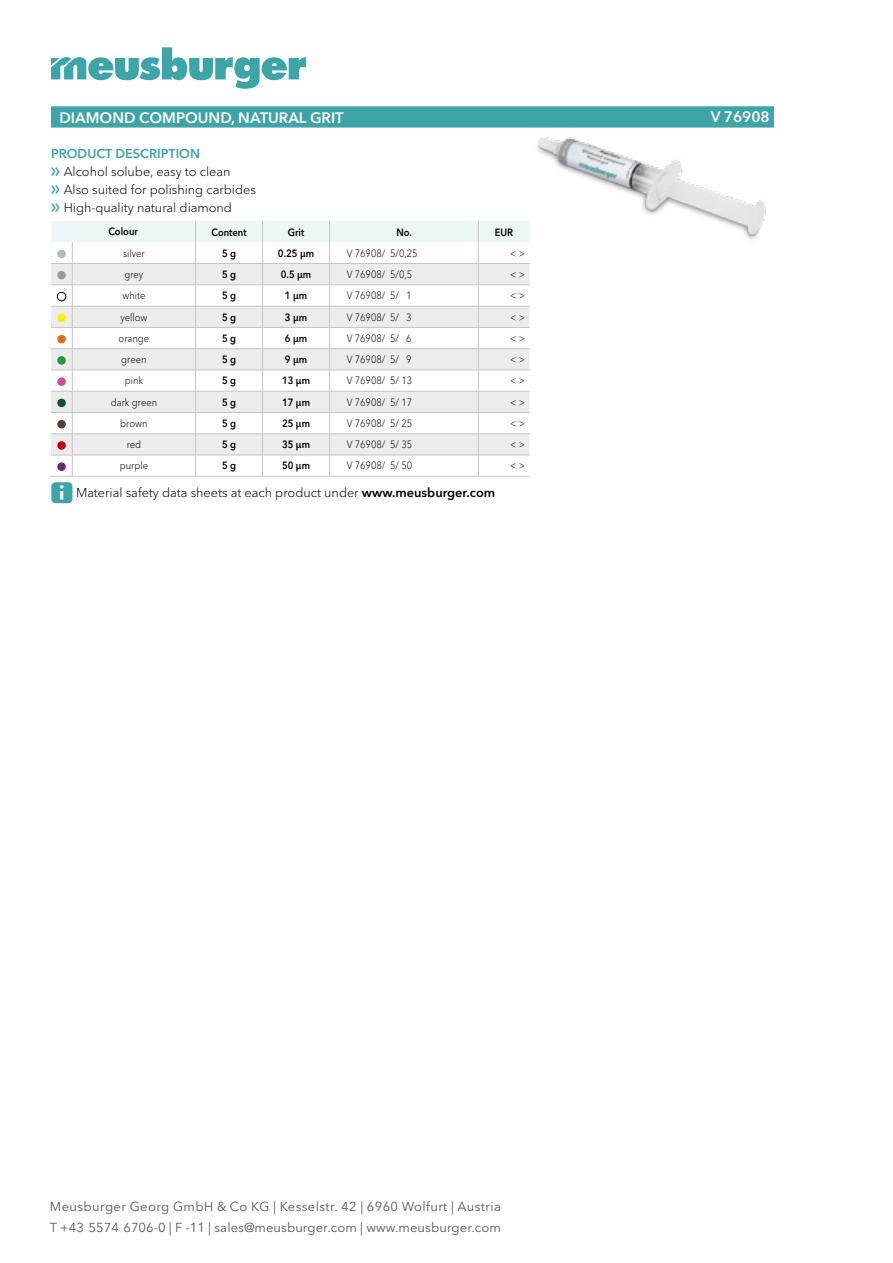
<style>
.page{position:relative;width:893px;height:1263px;background:#fff}
.page>*{position:absolute;margin:0;border:0;box-sizing:border-box;transform-origin:0 0}
.t1{font:600 15px "Avenir Next W1 G";color:#fff}
.t2{font:12.9px/20.7px "Avenir Next W1 G";letter-spacing:.01em;color:#585857}
.t3{font:300 12.75px/18px "Avenir Next W1 G";color:#000}
.t4{font:300 10.5px "Avenir Next W1 G";color:#000;scale:.9 1}
.t5{font:600 10.5px "Avenir Next W1 G";color:#000;scale:.9 1}
.s1{font-weight:600;color:#3da4a8}
.s2{font-family:"Meusburger Sonderzeichen";font-weight:400;color:#3da4a8}
.s3{font-weight:600}
</style>
<div class="page">
<svg style="left:51px;top:47px;width:255px;height:42px"></svg>
<svg style="left:51px;top:106px;width:723px;height:22px;background:#43a7aa"></svg>
<svg style="left:51px;top:221px;width:478px;height:256px"></svg>
<div style="left:57px;top:250px;width:9px;height:8px;background:#b0bbc3;border-radius:50%"></div>
<div style="left:57px;top:271px;width:9px;height:8px;background:#9b9b9b;border-radius:50%"></div>
<div style="left:57px;top:292px;width:9px;height:9px;background:#fff;border-radius:50%"></div>
<div style="left:57px;top:292px;width:9px;height:9px;border:1px solid #000;border-radius:50%"></div>
<div style="left:57px;top:314px;width:9px;height:8px;background:#ffed00;border-radius:50%"></div>
<div style="left:57px;top:335px;width:9px;height:8px;background:#d37019;border-radius:50%"></div>
<div style="left:57px;top:356px;width:9px;height:9px;background:#269447;border-radius:50%"></div>
<div style="left:57px;top:377px;width:9px;height:9px;background:#cc5194;border-radius:50%"></div>
<div style="left:57px;top:399px;width:9px;height:8px;background:#115328;border-radius:50%"></div>
<div style="left:57px;top:420px;width:9px;height:8px;background:#573e31;border-radius:50%"></div>
<div style="left:57px;top:441px;width:9px;height:9px;background:#c20016;border-radius:50%"></div>
<div style="left:57px;top:462px;width:9px;height:9px;background:#70227e;border-radius:50%"></div>
<img style="left:537px;top:137px;width:229px;height:102px">
<h1 class="t1" style="left:60px;top:108px;width:286px">DIAMOND COMPOUND, NATURAL GRIT</h1>
<h1 class="t1" style="left:711px;top:108px;width:60px">V 76908</h1>
<p class="t3" style="left:51px;top:145px;width:206px"><span class="s1">PRODUCT DESCRIPTION<br></span><span class="s2">f</span> Alcohol solube, easy to clean<br><span class="s2">f</span> Also suited for polishing carbides <span class="s2">f</span> High-quality natural diamond</p>
<p class="t5" style="left:108px;top:225px;width:34px">Colour</p>
<p class="t5" style="left:212px;top:226px;width:40px">Content</p>
<p class="t5" style="left:288px;top:226px;width:20px">Grit</p>
<p class="t5" style="left:396px;top:226px;width:19px">No.</p>
<p class="t5" style="left:495px;top:226px;width:22px">EUR</p>
<p class="t4" style="left:123px;top:247px;width:26px">silver</p>
<p class="t5" style="left:222px;top:246px;width:17px">5 g</p>
<p class="t5" style="left:278px;top:246px;width:42px">0.25 µm</p>
<p class="t4" style="left:347px;top:247px;width:80px">V 76908/ 5/0,25</p>
<p class="t4" style="left:510px;top:247px;width:18px">&lt; &gt;</p>
<p class="t4" style="left:125px;top:268px;width:22px">grey</p>
<p class="t5" style="left:222px;top:268px;width:17px">5 g</p>
<p class="t5" style="left:281px;top:268px;width:35px">0.5 µm</p>
<p class="t4" style="left:347px;top:268px;width:74px">V 76908/ 5/0,5</p>
<p class="t4" style="left:510px;top:268px;width:18px">&lt; &gt;</p>
<p class="t4" style="left:122px;top:289px;width:27px">white</p>
<p class="t5" style="left:222px;top:289px;width:17px">5 g</p>
<p class="t5" style="left:285px;top:289px;width:26px">1 µm</p>
<p class="t4" style="left:347px;top:289px;width:74px">V 76908/ 5/ 1</p>
<p class="t4" style="left:510px;top:289px;width:18px">&lt; &gt;</p>
<p class="t4" style="left:120px;top:311px;width:32px">yellow</p>
<p class="t5" style="left:222px;top:310px;width:17px">5 g</p>
<p class="t5" style="left:285px;top:310px;width:26px">3 µm</p>
<p class="t4" style="left:347px;top:311px;width:74px">V 76908/ 5/ 3</p>
<p class="t4" style="left:510px;top:311px;width:18px">&lt; &gt;</p>
<p class="t4" style="left:119px;top:332px;width:36px">orange</p>
<p class="t5" style="left:222px;top:332px;width:17px">5 g</p>
<p class="t5" style="left:285px;top:332px;width:26px">6 µm</p>
<p class="t4" style="left:347px;top:332px;width:74px">V 76908/ 5/ 6</p>
<p class="t4" style="left:510px;top:332px;width:18px">&lt; &gt;</p>
<p class="t4" style="left:121px;top:353px;width:30px">green</p>
<p class="t5" style="left:222px;top:353px;width:17px">5 g</p>
<p class="t5" style="left:285px;top:353px;width:26px">9 µm</p>
<p class="t4" style="left:347px;top:353px;width:74px">V 76908/ 5/ 9</p>
<p class="t4" style="left:510px;top:353px;width:18px">&lt; &gt;</p>
<p class="t4" style="left:125px;top:374px;width:22px">pink</p>
<p class="t5" style="left:222px;top:374px;width:17px">5 g</p>
<p class="t5" style="left:282px;top:374px;width:33px">13 µm</p>
<p class="t4" style="left:347px;top:374px;width:74px">V 76908/ 5/ 13</p>
<p class="t4" style="left:510px;top:374px;width:18px">&lt; &gt;</p>
<p class="t4" style="left:111px;top:396px;width:53px">dark green</p>
<p class="t5" style="left:222px;top:395px;width:17px">5 g</p>
<p class="t5" style="left:282px;top:395px;width:33px">17 µm</p>
<p class="t4" style="left:347px;top:396px;width:74px">V 76908/ 5/ 17</p>
<p class="t4" style="left:510px;top:396px;width:18px">&lt; &gt;</p>
<p class="t4" style="left:120px;top:417px;width:32px">brown</p>
<p class="t5" style="left:222px;top:417px;width:17px">5 g</p>
<p class="t5" style="left:282px;top:417px;width:33px">25 µm</p>
<p class="t4" style="left:347px;top:417px;width:74px">V 76908/ 5/ 25</p>
<p class="t4" style="left:510px;top:417px;width:18px">&lt; &gt;</p>
<p class="t4" style="left:127px;top:438px;width:18px">red</p>
<p class="t5" style="left:222px;top:438px;width:17px">5 g</p>
<p class="t5" style="left:282px;top:438px;width:33px">35 µm</p>
<p class="t4" style="left:347px;top:438px;width:74px">V 76908/ 5/ 35</p>
<p class="t4" style="left:510px;top:438px;width:18px">&lt; &gt;</p>
<p class="t4" style="left:120px;top:459px;width:33px">purple</p>
<p class="t5" style="left:222px;top:459px;width:17px">5 g</p>
<p class="t5" style="left:282px;top:459px;width:33px">50 µm</p>
<p class="t4" style="left:347px;top:459px;width:74px">V 76908/ 5/ 50</p>
<p class="t4" style="left:510px;top:459px;width:18px">&lt; &gt;</p>
<p class="t3" style="left:51px;top:483px;width:446px"><span class="s2">E</span> Material safety data sheets at each product under <span class="s3">www.meusburger.com</span></p>
<p class="t2" style="left:50px;top:1196px;width:453px">Meusburger Georg GmbH &amp; Co KG | Kesselstr. 42 | 6960 Wolfurt | Austria<br>T +43 5574 6706-0 | F -11 | sales@meusburger.com | www.meusburger.com</p>
</div>
